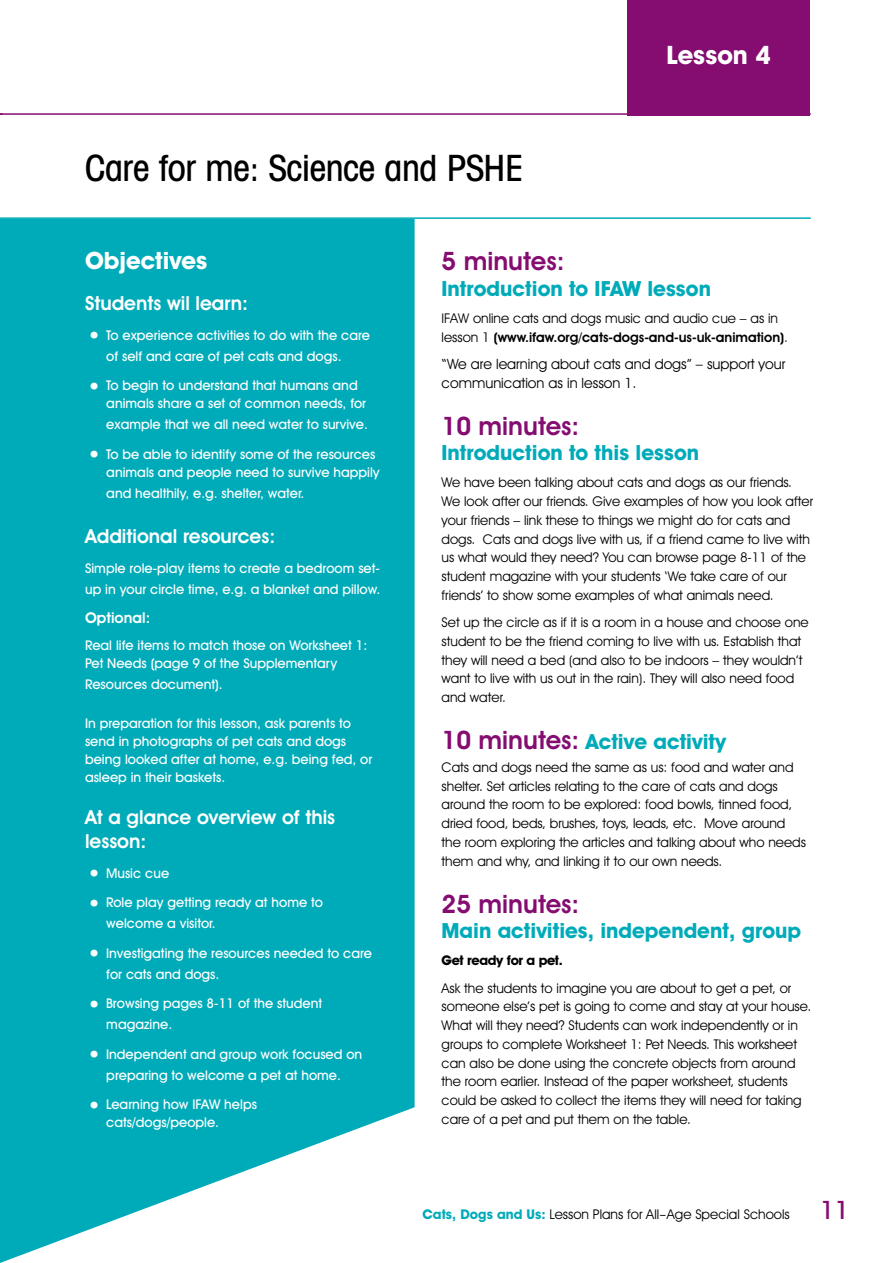
<style>
.page{position:relative;width:893px;height:1263px;background:#fff}
.page>*{position:absolute;margin:0;border:0;box-sizing:border-box;transform-origin:0 0}
.t1{font:500 condensed 36px "Avant Garde IT Cby BT";letter-spacing:-.01em;color:#000}
.t2{font:600 25.5px "Avant Garde IT Cby BT";color:#850c70}
.t3{font:700 25.5px "Avant Garde IT Cby BT";color:#fff}
.t4{font:700 24px "Avant Garde IT Cby BT";color:#fff}
.t5{font:700 21px "Avant Garde IT Cby BT";color:#00abb9}
.t6{font:600 19.5px/24px "Avant Garde IT Cby BT";color:#fff}
.t7{font:600 15px "Avant Garde IT Cby BT";color:#fff}
.t8{font:14.25px/18.8px "Avant Garde IT Cby BT";color:#000}
.t9{font:13.5px/18.8px "Avant Garde IT Cby BT";color:#000}
.t10{font:500 13.5px/18px "Avant Garde IT Cby BT";color:#fff}
.t11{font:700 13.5px "Avant Garde IT Cby BT";letter-spacing:-.025em;color:#000}
.s1{font-size:24px}
.s2{font-weight:600}
.s3{font-weight:600;font-size:25.5px;color:#850c70}
.s4{font-weight:700;color:#00abb9}
.s5{font-weight:500;font-size:25.5px;color:#850c70}
</style>
<div class="page">
<div style="left:627px;top:0;width:183px;height:115px;background:#850c70"></div>
<svg style="left:0;top:219px;width:415px;height:1044px;background:#13b1be"></svg>
<hr style="left:0;top:217px;width:811px;height:2px;background:#00abb9">
<hr style="left:0;top:113px;width:811px;height:2px;background:#850c70">
<h1 class="t1" style="left:85px;top:146px;width:440px">Care for me: Science and PSHE</h1>
<h2 class="t3" style="left:667px;top:40px;width:106px">Lesson 4</h2>
<h3 class="t4" style="left:85px;top:246px;width:124px">Objectives</h3>
<h3 class="t6" style="left:85px;top:291px;width:165px">Students wil learn:</h3>
<p class="t10" style="left:106px;top:324px;width:265px;line-height:21px;text-indent:-19px"><span class="s1">•</span> To experience activities to do with the care of self and care of pet cats and dogs.</p>
<p class="t10" style="left:106px;top:376px;width:261px;text-indent:-19px"><span class="s1">•</span> To begin to understand that humans and animals share a set of common needs, for</p>
<p class="t10" style="left:106px;top:415px;width:263px">example that we all need water to survive.</p>
<p class="t10" style="left:106px;top:445px;width:275px;text-indent:-19px"><span class="s1">•</span> To be able to identify some of the resources animals and people need to survive happily</p>
<p class="t10" style="left:106px;top:484px;width:200px">and healthily, e.g. shelter, water.</p>
<h3 class="t6" style="left:85px;top:524px;width:192px">Additional resources:</h3>
<p class="t10" style="left:85px;top:557px;width:297px;line-height:21px">Simple role-play items to create a bedroom set&shy;up in your circle time, e.g. a blanket and pillow.</p>
<p class="t7" style="left:85px;top:609px;width:67px">Optional:</p>
<p class="t10" style="left:85px;top:636px;width:284px">Real life items to match those on Worksheet 1:<br>Pet Needs (page 9 of the Supplementary</p>
<p class="t10" style="left:85px;top:675px;width:139px">Resources document).</p>
<p class="t10" style="left:85px;top:714px;width:289px">In preparation for this lesson, ask parents to send in photographs of pet cats and dogs being looked after at home, e.g. being fed, or asleep in their baskets.</p>
<h3 class="t6" style="left:85px;top:805px;width:252px">At a glance overview of this lesson:</h3>
<p class="t10" style="left:87px;top:864px;width:84px"><span class="s1">•</span> Music cue</p>
<p class="t10" style="left:106px;top:892px;width:218px;line-height:21px;text-indent:-19px"><span class="s1">•</span> Role play getting ready at home to welcome a visitor.</p>
<p class="t10" style="left:106px;top:942px;width:267px;line-height:21px;text-indent:-19px"><span class="s1">•</span> Investigating the resources needed to care for cats and dogs.</p>
<p class="t10" style="left:106px;top:993px;width:217px;line-height:21px;text-indent:-19px"><span class="s1">•</span> Browsing pages 8-11 of the student magazine.</p>
<p class="t10" style="left:87px;top:1043px;width:277px;line-height:21px;text-align:center"><span class="s1">•</span> Independent and group work focused on preparing to welcome a pet at home.</p>
<p class="t10" style="left:106px;top:1095px;width:152px;text-indent:-19px"><span class="s1">•</span> Learning how IFAW helps cats/dogs/people.</p>
<h2 class="t2" style="left:442px;top:246px;width:125px">5 minutes:</h2>
<h3 class="t5" style="left:442px;top:276px;width:271px">Introduction to IFAW lesson</h3>
<p class="t9" style="left:442px;top:309px;width:348px">IFAW online cats and dogs music and audio cue – as in lesson 1 <span class="s2">(www.ifaw.org/cats-dogs-and-us-uk-animation)</span>.</p>
<p class="t8" style="left:442px;top:355px;width:345px">“We are learning about cats and dogs” – support your communication as in lesson 1.</p>
<h2 class="t2" style="left:442px;top:410px;width:139px">10 minutes:</h2>
<h3 class="t5" style="left:442px;top:440px;width:259px">Introduction to this lesson</h3>
<p class="t9" style="left:442px;top:473px;width:373px">We have been talking about cats and dogs as our friends.<br>We look after our friends. Give examples of how you look after your friends – link these to things we might do for cats and dogs. Cats and dogs live with us, if a friend came to live with us what would they need? You can browse page 8-11 of the student magazine with your students ‘We take care of our friends’ to show some examples of what animals need.</p>
<p class="t9" style="left:442px;top:613px;width:369px">Set up the circle as if it is a room in a house and choose one student to be the friend coming to live with us. Establish that they will need a bed (and also to be indoors – they wouldn’t want to live with us out in the rain). They will also need food and water.</p>
<h3 class="t5" style="left:442px;top:729px;width:286px"><span class="s3">10 minutes:</span> Active activity</h3>
<p class="t9" style="left:442px;top:758px;width:366px">Cats and dogs need the same as us: food and water and shelter. Set articles relating to the care of cats and dogs around the room to be explored: food bowls, tinned food, dried food, beds, brushes, toys, leads, etc. Move around the room exploring the articles and talking about who needs them and why, and linking it to our own needs.</p>
<h2 class="t2" style="left:442px;top:888px;width:139px">25 minutes:</h2>
<h3 class="t5" style="left:442px;top:918px;width:361px">Main activities, independent, group</h3>
<p class="t11" style="left:442px;top:952px;width:123px">Get ready for a pet.</p>
<p class="t9" style="left:442px;top:978px;width:371px">Ask the students to imagine you are about to get a pet, or someone else’s pet is going to come and stay at your house.<br>What will they need? Students can work independently or in groups to complete Worksheet 1: Pet Needs. This worksheet can also be done using the concrete objects from around the room earlier. Instead of the paper worksheet, students could be asked to collect the items they will need for taking care of a pet and put them on the table.</p>
<p class="t9" style="left:423px;top:1204px;width:428px"><span class="s4">Cats, Dogs and Us:</span> Lesson Plans for All-Age Special Schools <span class="s5">11</span></p>
</div>
